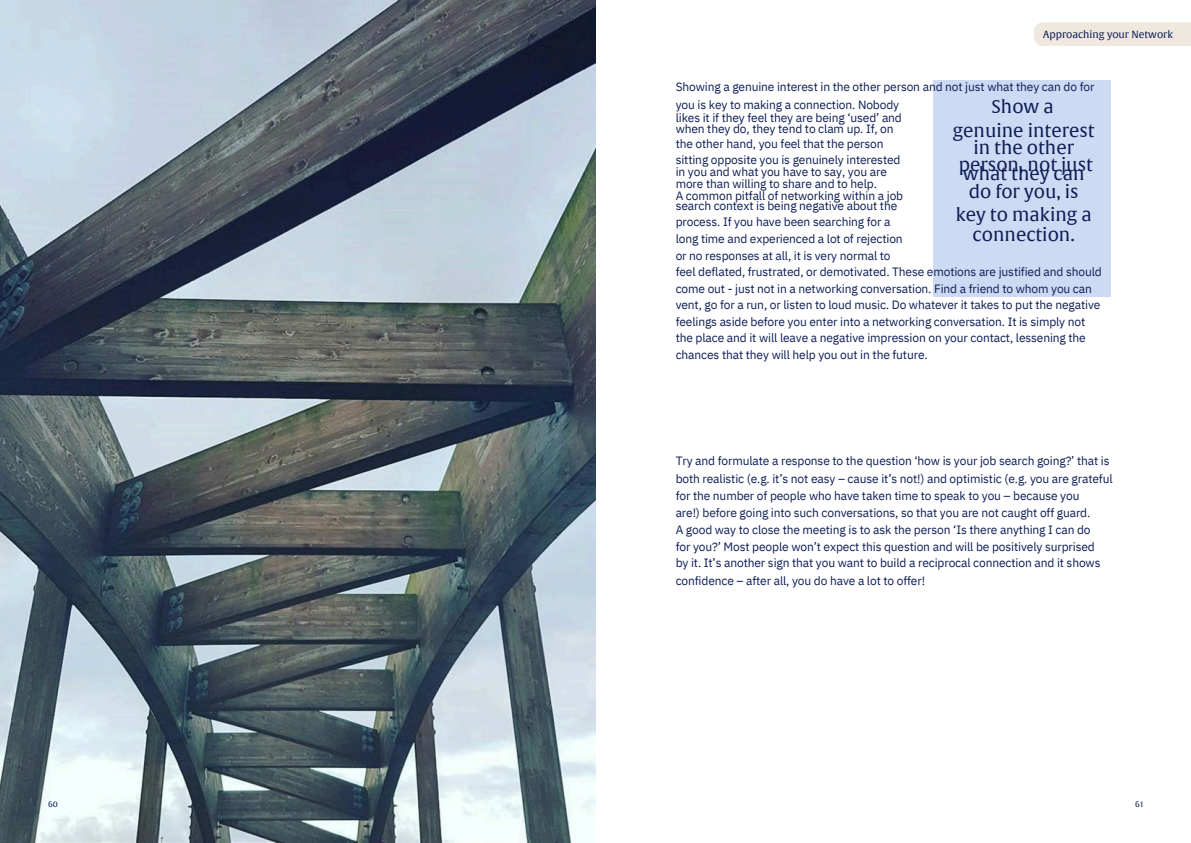
<style>
.page{position:relative;width:1191px;height:843px;background:#fff}
.page>*{position:absolute;margin:0;border:0;box-sizing:border-box;transform-origin:0 0}
.t1{font:18px/17.2px "Alverata";color:#0d1d55;text-align:center}
.t2{font:12px/16.5px "IBM Plex Sans";letter-spacing:-.01em;color:#0d1d55}
.t3{font:10px "Alverata";color:#0d1d55}
.t4{font:8px "Alverata";color:#0d1d55}
</style>
<div class="page">
<img style="left:0;top:0;width:596px;height:842px">
<div style="left:933px;top:80px;width:178px;height:216px;background:#ccdaf3"></div>
<div style="left:1033px;top:22px;width:157px;height:24px;background:#eee8de"></div>
<p class="t3" style="left:1042px;top:31px;width:131px">Approaching your Network</p>
<h2 class="t2" style="left:675px;top:77px;width:420px;line-height:18px">Showing a genuine interest in the other person and not just what they can do for you is key to making a connection. Nobody</h2>
<h2 class="t2" style="left:675px;top:112px;width:228px;line-height:11.2px">likes it if they feel they are being ‘used’ and when they do, they tend to clam up. If, on</h2>
<h2 class="t2" style="left:675px;top:136px;width:226px;line-height:15.8px">the other hand, you feel that the person sitting opposite you is genuinely interested</h2>
<h2 class="t2" style="left:675px;top:166px;width:229px;line-height:12px">in you and what you have to say, you are more than willing to share and to help.<br>A common pitfall of networking within a job</h2>
<h2 class="t2" style="left:675px;top:197px;width:427px">search context is being negative about the<br>process. If you have been searching for a<br>long time and experienced a lot of rejection<br>or no responses at all, it is very normal to<br>feel deflated, frustrated, or demotivated. These emotions are justified and should come out - just not in a networking conversation. Find a friend to whom you can vent, go for a run, or listen to loud music. Do whatever it takes to put the negative</h2>
<h1 class="t2" style="left:675px;top:313px;width:411px;text-align:justify">feelings aside before you enter into a networking conversation. It is simply not the place and it will leave a negative impression on your contact, lessening the chances that they will help you out in the future.</h1>
<h1 class="t1" style="left:991px;top:100px;width:64px">Show a</h1>
<h2 class="t1" style="left:952px;top:123px;width:143px">genuine interest in the other person, not just</h2>
<h2 class="t1" style="left:962px;top:166px;width:123px;line-height:18px">what they can do for you, is</h2>
<h2 class="t1" style="left:955px;top:205px;width:137px;line-height:20.2px">key to making a connection.</h2>
<p class="t2" style="left:675px;top:451px;width:438px;line-height:18px">Try and formulate a response to the question ‘how is your job search going?’ that is both realistic (e.g. it’s not easy – cause it’s not!) and optimistic (e.g. you are grateful</p>
<p class="t2" style="left:675px;top:486px;width:426px;line-height:17px">for the number of people who have taken time to speak to you – because you are!) before going into such conversations, so that you are not caught off guard.<br>A good way to close the meeting is to ask the person ‘Is there anything I can do for you?’ Most people won’t expect this question and will be positively surprised by it. It’s another sign that you want to build a reciprocal connection and it shows confidence – after all, you do have a lot to offer!</p>
<p class="t4" style="left:48px;top:800px;width:11px">60</p>
<p class="t4" style="left:1135px;top:800px;width:9px">61</p>
</div>
